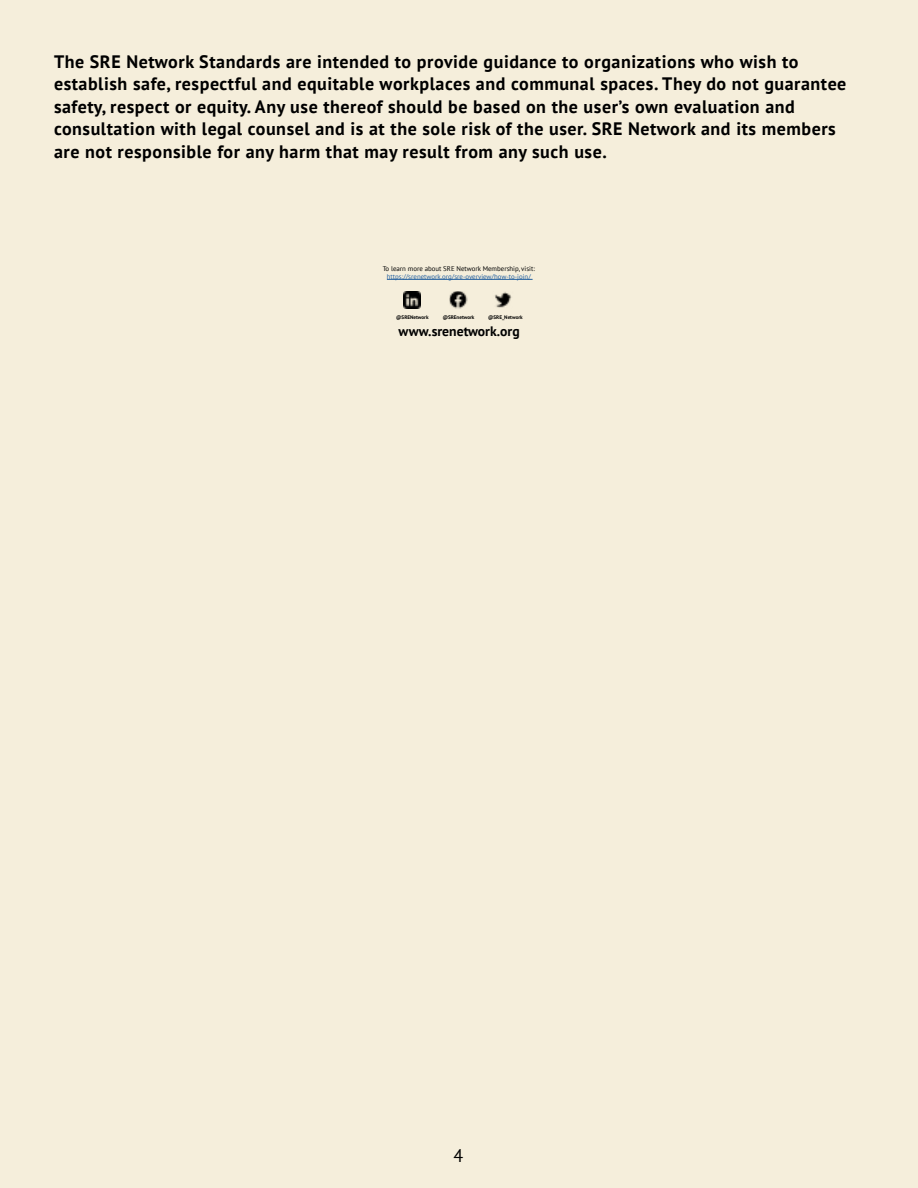
<style>
.page{position:relative;width:918px;height:1188px;background:#f5eedb}
.page>*{position:absolute;margin:0;border:0;box-sizing:border-box;transform-origin:0 0}
.t1{font:700 18px/22.5px "PT Sans";letter-spacing:.03em;color:#000}
.t2{font:18px "PT Sans";color:#000}
.t3{font:700 13.65px "PT Sans";color:#000}
.t4{font:6.9px "PT Sans";color:#215e9e}
.t5{font:6.9px "PT Sans";color:#000}
.t6{font:700 5.1px "PT Sans";color:#000}
</style>
<div class="page">
<img style="left:495px;top:292px;width:17px;height:16px">
<img style="left:450px;top:291px;width:17px;height:17px">
<hr style="left:387px;top:279px;width:146px;height:1px;background:#215e9e">
<img style="left:404px;top:292px;width:17px;height:16px">
<p class="t1" style="left:54px;top:50px;width:794px">The SRE Network Standards are intended to provide guidance to organizations who wish to establish safe, respectful and equitable workplaces and communal spaces. They do not guarantee safety, respect or equity. Any use thereof should be based on the user’s own evaluation and consultation with legal counsel and is at the sole risk of the user. SRE Network and its members are not responsible for any harm that may result from any such use.</p>
<p class="t5" style="left:383px;top:264px;width:154px">To learn more about SRE Network Membership, visit:</p>
<p class="t4" style="left:387px;top:272px;width:145px">https://srenetwork.org/sre-overview/how-to-join/</p>
<p class="t6" style="left:396px;top:314px;width:34px">@SRENetwork</p>
<p class="t6" style="left:443px;top:314px;width:33px">@SREnetwork</p>
<p class="t6" style="left:488px;top:314px;width:36px">@SRE_Network</p>
<p class="t3" style="left:399px;top:323px;width:123px">www.srenetwork.org</p>
<p class="t2" style="left:453px;top:1144px;width:11px">4</p>
</div>
